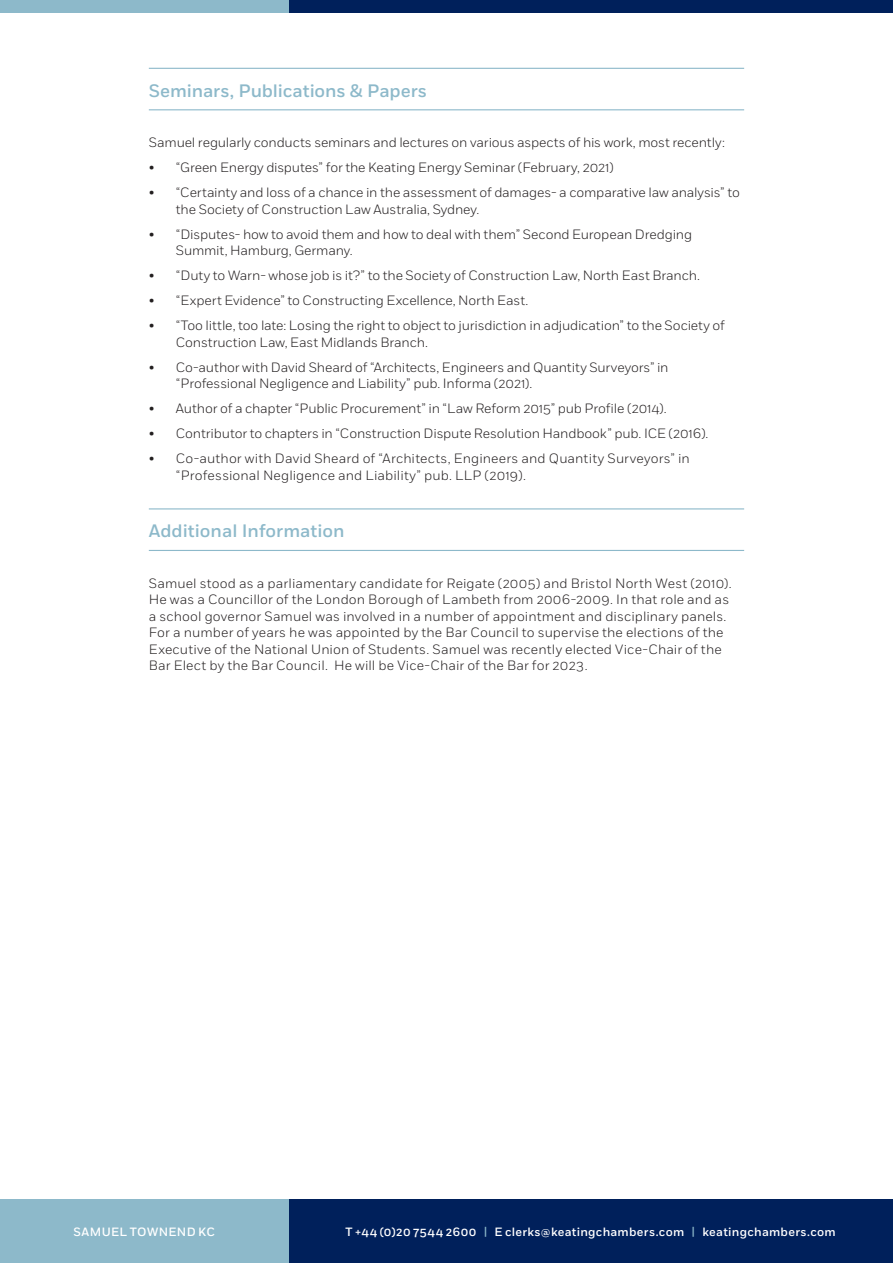
<style>
.page{position:relative;width:893px;height:1263px;background:#fff}
.page>*{position:absolute;margin:0;border:0;box-sizing:border-box;transform-origin:0 0}
.t1{font:500 18px "Fort";color:#8db9ca}
.t2{font:300 13.5px/16.5px "Fort";color:#231f20}
.t3{font:500 12px "Fort";letter-spacing:.025em;color:#fff}
.s1{color:#8db9ca}
</style>
<div class="page">
<div style="left:288px;top:1199px;width:605px;height:64px;background:#00205b"></div>
<div style="left:0;top:1199px;width:288px;height:64px;background:#8db9ca"></div>
<div style="left:289px;top:0;width:604px;height:13px;background:#00205b"></div>
<div style="left:0;top:0;width:289px;height:13px;background:#8db9ca"></div>
<hr style="left:149px;top:68px;width:595px;height:1px;background:#8db9ca">
<hr style="left:149px;top:109px;width:595px;height:1px;background:#8db9ca">
<hr style="left:149px;top:508px;width:595px;height:1px;background:#8db9ca">
<hr style="left:149px;top:550px;width:595px;height:1px;background:#8db9ca">
<p class="t1" style="left:149px;top:79px;width:280px">Seminars, Publications &amp; Papers</p>
<p class="t2" style="left:149px;top:134px;width:578px">Samuel regularly conducts seminars and lectures on various aspects of his work, most recently:</p>
<p class="t2" style="left:149px;top:159px;width:466px">• “Green Energy disputes” for the Keating Energy Seminar (February, 2021)</p>
<p class="t2" style="left:176px;top:184px;width:565px;text-indent:-27px">• “Certainty and loss of a chance in the assessment of damages- a comparative law analysis” to the Society of Construction Law Australia, Sydney.</p>
<p class="t2" style="left:176px;top:226px;width:518px;text-indent:-27px">• “Disputes- how to avoid them and how to deal with them” Second European Dredging<br>Summit, Hamburg, Germany.</p>
<p class="t2" style="left:149px;top:267px;width:553px">• “Duty to Warn- whose job is it?” to the Society of Construction Law, North East Branch.</p>
<p class="t2" style="left:149px;top:292px;width:381px">• “Expert Evidence” to Constructing Excellence, North East.</p>
<p class="t2" style="left:176px;top:317px;width:551px;text-indent:-27px">• “Too little, too late: Losing the right to object to jurisdiction in adjudication” to the Society of<br>Construction Law, East Midlands Branch.</p>
<p class="t2" style="left:176px;top:359px;width:494px;text-indent:-27px">• Co-author with David Sheard of “Architects, Engineers and Quantity Surveyors” in “Professional Negligence and Liability” pub. Informa (2021).</p>
<p class="t2" style="left:149px;top:400px;width:519px">• Author of a chapter “Public Procurement” in “Law Reform 2015” pub Profile (2014).</p>
<p class="t2" style="left:149px;top:425px;width:561px">• Contributor to chapters in “Construction Dispute Resolution Handbook” pub. ICE (2016).</p>
<p class="t2" style="left:176px;top:450px;width:516px;text-indent:-27px">• Co-author with David Sheard of “Architects, Engineers and Quantity Surveyors” in “Professional Negligence and Liability” pub. LLP (2019).</p>
<p class="t1" style="left:149px;top:520px;width:197px">Additional Information</p>
<p class="t2" style="left:149px;top:575px;width:584px">Samuel stood as a parliamentary candidate for Reigate (2005) and Bristol North West (2010).<br>He was a Councillor of the London Borough of Lambeth from 2006-2009. In that role and as a school governor Samuel was involved in a number of appointment and disciplinary panels.<br>For a number of years he was appointed by the Bar Council to supervise the elections of the Executive of the National Union of Students. Samuel was recently elected Vice-Chair of the Bar Elect by the Bar Council. He will be Vice-Chair of the Bar for 2023.</p>
<p class="t3" style="left:73px;top:1224px;width:143px">SAMUEL TOWNEND KC</p>
<p class="t3" style="left:345px;top:1224px;width:492px">T +44 (0)20 7544 2600 <span class="s1">|</span> E clerks@keatingchambers.com <span class="s1">|</span> keatingchambers.com</p>
</div>
